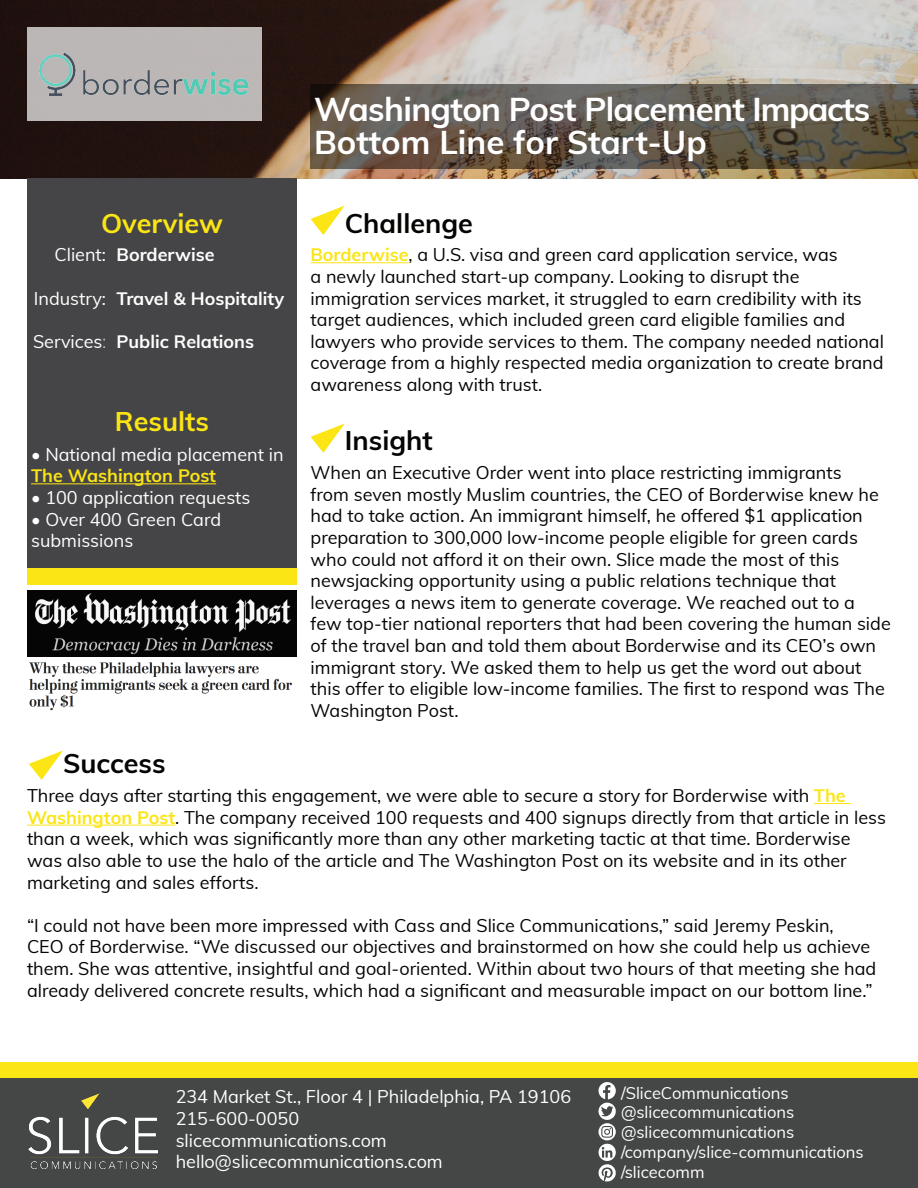
<style>
.page{position:relative;width:918px;height:1188px;background:#fff}
.page>*{position:absolute;margin:0;border:0;box-sizing:border-box;transform-origin:0 0}
.t1{font:700 33px "Muli";letter-spacing:-.02em;color:#fff}
.t2{font:700 33px "Muli";color:#fff}
.t3{font:700 27px "Muli";color:#040503}
.t4{font:700 27px "Muli";color:#fbe514}
.t5{font:18px/21.6px "Muli";color:#040503}
.t6{font:18px/21.6px "Muli";color:#fff}
.t7{font:700 18px "Muli";color:#fff}
.t8{font:16.5px/19.8px "Muli";color:#fff}
.s1{font-family:"Raleway"}
.s2{font-weight:700;color:#fbe514}
</style>
<div class="page">
<div style="left:0;top:1078px;width:918px;height:110px;background:#454646"></div>
<img style="left:29px;top:1093px;width:129px;height:76px">
<div style="left:0;top:1063px;width:918px;height:15px;background:#fbe514"></div>
<svg style="left:598px;top:1082px;width:18px;height:100px"></svg>
<img style="left:0;top:0;width:918px;height:179px">
<svg style="left:310px;top:84px;width:608px;height:85px;background:#5f574b"></svg>
<div style="left:27px;top:27px;width:234px;height:94px;background:#bcb7b6"></div>
<svg style="left:311px;top:206px;width:34px;height:29px"></svg>
<svg style="left:311px;top:423px;width:34px;height:30px"></svg>
<hr style="left:311px;top:262px;width:98px;height:1px;background:#fbe514">
<div style="left:27px;top:179px;width:270px;height:389px;background:#454547"></div>
<hr style="left:31px;top:483px;width:185px;height:1px;background:#fbe514">
<div style="left:27px;top:568px;width:270px;height:17px;background:#fbe514"></div>
<svg style="left:29px;top:750px;width:34px;height:30px"></svg>
<hr style="left:814px;top:803px;width:37px;height:1px;background:#fbe514">
<hr style="left:27px;top:825px;width:148px;height:1px;background:#fbe514">
<img style="left:40px;top:53px;width:209px;height:43px">
<img style="left:28px;top:662px;width:264px;height:49px">
<img style="left:27px;top:590px;width:270px;height:67px">
<p class="t4" style="left:101px;top:203px;width:123px">Overview</p>
<p class="t6" style="left:54px;top:243px;width:53px">Client:</p>
<p class="t6" style="left:34px;top:286px;width:74px">Industry:</p>
<p class="t6" style="left:33px;top:330px;width:75px">Services<span class="s1">:</span></p>
<p class="t7" style="left:117px;top:242px;width:100px">Borderwise</p>
<p class="t7" style="left:117px;top:285px;width:169px">Travel &amp; Hospitality</p>
<p class="t7" style="left:117px;top:328px;width:139px">Public Relations</p>
<p class="t4" style="left:115px;top:402px;width:96px">Results</p>
<p class="t6" style="left:31px;top:443px;width:254px">• National media placement in<br><span class="s2">The Washington Post</span></p>
<p class="t6" style="left:31px;top:486px;width:221px">• 100 application requests</p>
<p class="t6" style="left:31px;top:508px;width:192px">• Over 400 Green Card submissions</p>
<p class="t1" style="left:314px;top:85px;width:558px">Washington Post Placement Impacts</p>
<p class="t2" style="left:314px;top:118px;width:394px">Bottom Line for Start-Up</p>
<p class="t3" style="left:345px;top:203px;width:130px">Challenge</p>
<p class="t5" style="left:311px;top:243px;width:575px"><span class="s2">Borderwise</span>, a U.S. visa and green card application service, was<br>a newly launched start-up company. Looking to disrupt the immigration services market, it struggled to earn credibility with its target audiences, which included green card eligible families and lawyers who provide services to them. The company needed national coverage from a highly respected media organization to create brand awareness along with trust.</p>
<p class="t3" style="left:345px;top:421px;width:89px">Insight</p>
<p class="t5" style="left:311px;top:461px;width:582px">When an Executive Order went into place restricting immigrants<br>from seven mostly Muslim countries, the CEO of Borderwise knew he had to take action. An immigrant himself, he offered $1 application preparation to 300,000 low-income people eligible for green cards who could not afford it on their own. Slice made the most of this newsjacking opportunity using a public relations technique that leverages a news item to generate coverage. We reached out to a<br>few top-tier national reporters that had been covering the human side of the travel ban and told them about Borderwise and its CEO’s own immigrant story. We asked them to help us get the word out about this offer to eligible low-income families. The first to respond was The Washington Post.</p>
<p class="t3" style="left:63px;top:744px;width:104px">Success</p>
<p class="t5" style="left:27px;top:784px;width:861px">Three days after starting this engagement, we were able to secure a story for Borderwise with <span class="s2">The Washington Post</span>. The company received 100 requests and 400 signups directly from that article in less than a week, which was significantly more than any other marketing tactic at that time. Borderwise was also able to use the halo of the article and The Washington Post on its website and in its other marketing and sales efforts.</p>
<p class="t5" style="left:27px;top:914px;width:851px">“I could not have been more impressed with Cass and Slice Communications,” said Jeremy Peskin,<br>CEO of Borderwise. “We discussed our objectives and brainstormed on how she could help us achieve them. She was attentive, insightful and goal-oriented. Within about two hours of that meeting she had already delivered concrete results, which had a significant and measurable impact on our bottom line.”</p>
<p class="t6" style="left:176px;top:1085px;width:397px">234 Market St., Floor 4 | Philadelphia, PA 19106<br>215-600-0050<br>slicecommunications.com hello@slicecommunications.com</p>
<p class="t8" style="left:621px;top:1082px;width:244px">/SliceCommunications @slicecommunications @slicecommunications /company/slice-communications /slicecomm</p>
</div>
